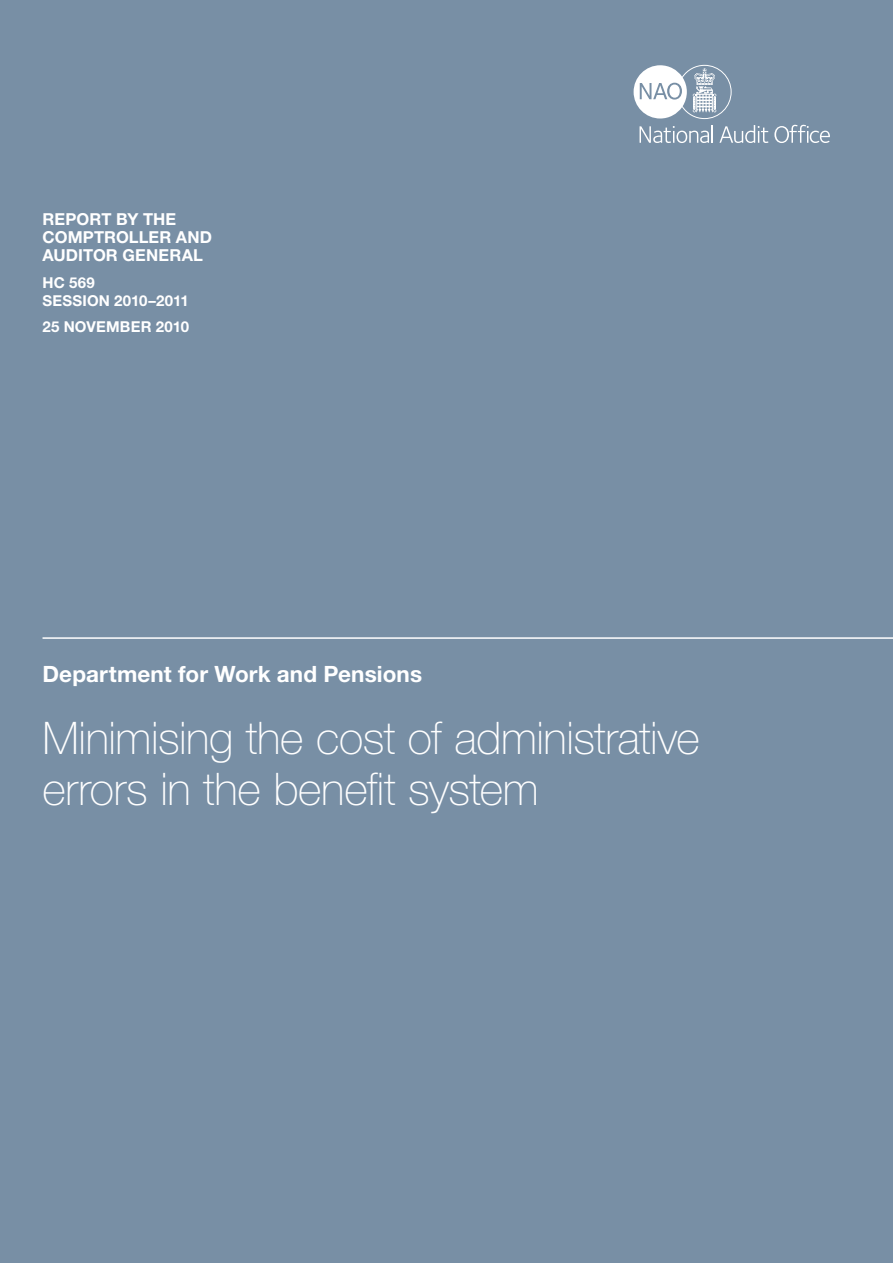
<style>
.page{position:relative;width:893px;height:1263px;background:#788fa5}
.page>*{position:absolute;margin:0;border:0;box-sizing:border-box;transform-origin:0 0}
.HEAD_30_34pt_COVER_T{font:100 45px/51px "Helvetica Neue LT Std";letter-spacing:-.01em;color:#fff}
.HEAD_15_18pt_DEPT_NA{font:700 22.5px "Helvetica Neue LT Std";letter-spacing:.005em;color:#fff}
.HEAD_11_12pt_DESCRIP{font:700 16.5px/18px "Helvetica Neue LT Std";letter-spacing:.01em;color:#fff}
.HEAD_10_12pt_DESCRIP{font:700 15px/18px "Helvetica Neue LT Std";letter-spacing:.015em;color:#fff}
</style>
<div class="page">
<svg style="left:634px;top:65px;width:98px;height:54px"></svg>
<svg style="left:639px;top:125px;width:74px;height:18px"></svg>
<svg style="left:719px;top:125px;width:49px;height:18px"></svg>
<svg style="left:774px;top:125px;width:56px;height:18px"></svg>
<hr style="left:43px;top:637px;width:850px;height:2px;background:#fff">
<p class="HEAD_11_12pt_DESCRIP" style="left:43px;top:210px;width:169px">REPORT BY THE<br>COMPTROLLER AND<br>AUDITOR GENERAL</p>
<p class="HEAD_10_12pt_DESCRIP" style="left:43px;top:273px;width:148px">HC 569<br>SESSION 2010–2011</p>
<p class="HEAD_10_12pt_DESCRIP" style="left:43px;top:318px;width:148px">25 NOVEMBER 2010</p>
<p class="HEAD_15_18pt_DEPT_NA" style="left:43px;top:660px;width:381px">DEPARTMENT FOR WORK AND PENSIONS</p>
<p class="HEAD_30_34pt_COVER_T" style="left:43px;top:713px;width:659px">Minimising the cost of administrative errors in the benefit system</p>
</div>
